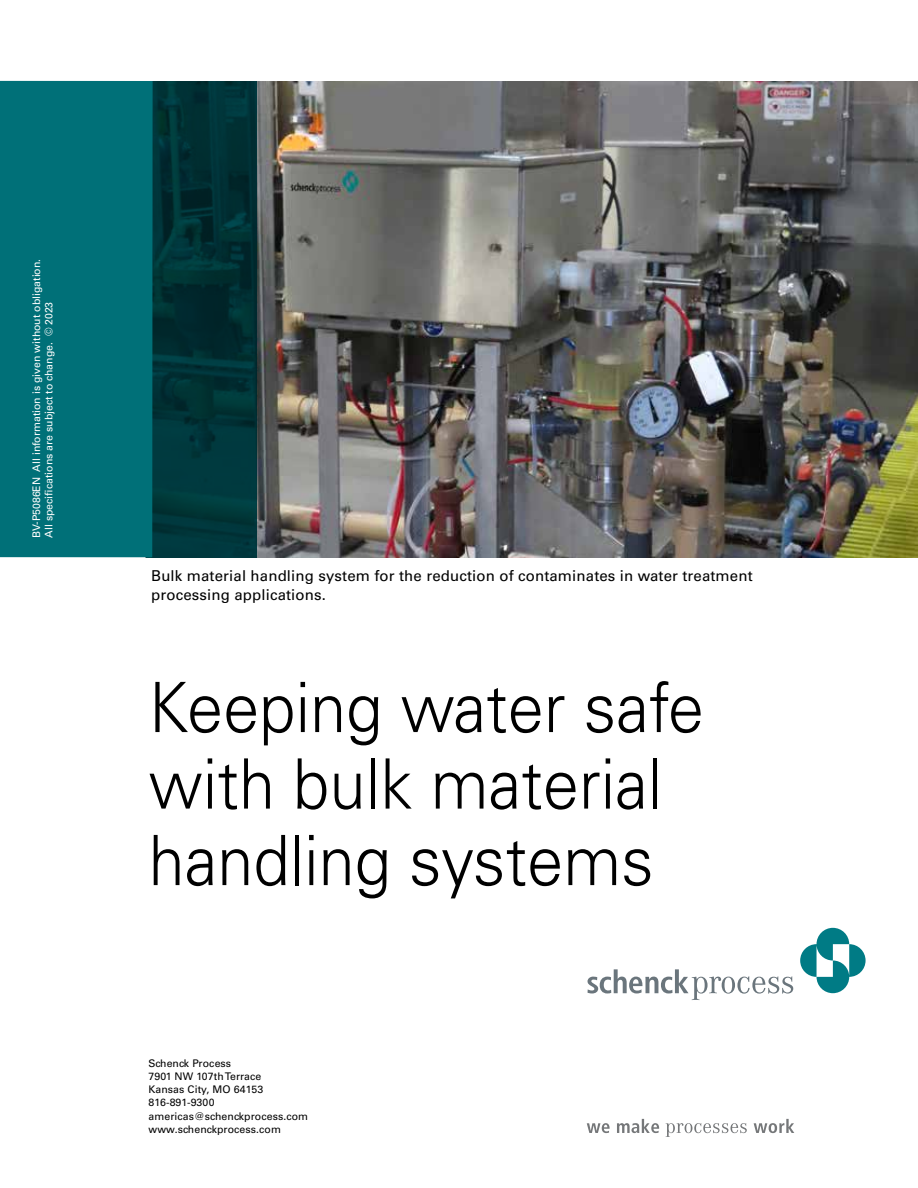
<style>
.page{position:relative;width:918px;height:1188px;background:#fff}
.page>*{position:absolute;margin:0;border:0;box-sizing:border-box;transform-origin:0 0}
.t1{font:300 69.45px/76.5px "Univers LT Std";color:#000;scale:.94 1}
.t2{font:15px/19.5px "Univers LT Std";letter-spacing:.01em;color:#000}
.t3{font:10.5px/13.2px "Univers LT Std";letter-spacing:.01em;color:#000}
.t4{font:10.5px/12.6px "Univers LT Std";color:#fff}
</style>
<div class="page">
<svg style="left:588px;top:969px;width:205px;height:31px"></svg>
<svg style="left:800px;top:928px;width:66px;height:65px"></svg>
<svg style="left:587px;top:1123px;width:23px;height:10px"></svg>
<svg style="left:617px;top:1119px;width:42px;height:14px"></svg>
<svg style="left:666px;top:1123px;width:81px;height:14px"></svg>
<svg style="left:754px;top:1119px;width:40px;height:14px"></svg>
<img style="left:257px;top:81px;width:661px;height:476px">
<svg style="left:153px;top:81px;width:104px;height:476px;fill:#003336"></svg>
<div style="left:0;top:81px;width:153px;height:476px;background:#007078"></div>
<p class="t4" style="left:30px;top:538px;width:280px;rotate:-90deg">BV-P5086EN All information is given without obligation.<br>All specifications are subject to change. © 2023</p>
<h2 class="t2" style="left:151px;top:566px;width:603px">Bulk material handling system for the reduction of contaminates in water treatment processing applications.</h2>
<h1 class="t1" style="left:148px;top:669px;width:593px">Keeping water safe with bulk material handling systems</h1>
<p class="t3" style="left:148px;top:1057px;width:161px">Schenck Process<br>7901 NW 107th Terrace<br>Kansas City, MO 64153<br>816-891-9300 americas@schenckprocess.com www.schenckprocess.com</p>
</div>
